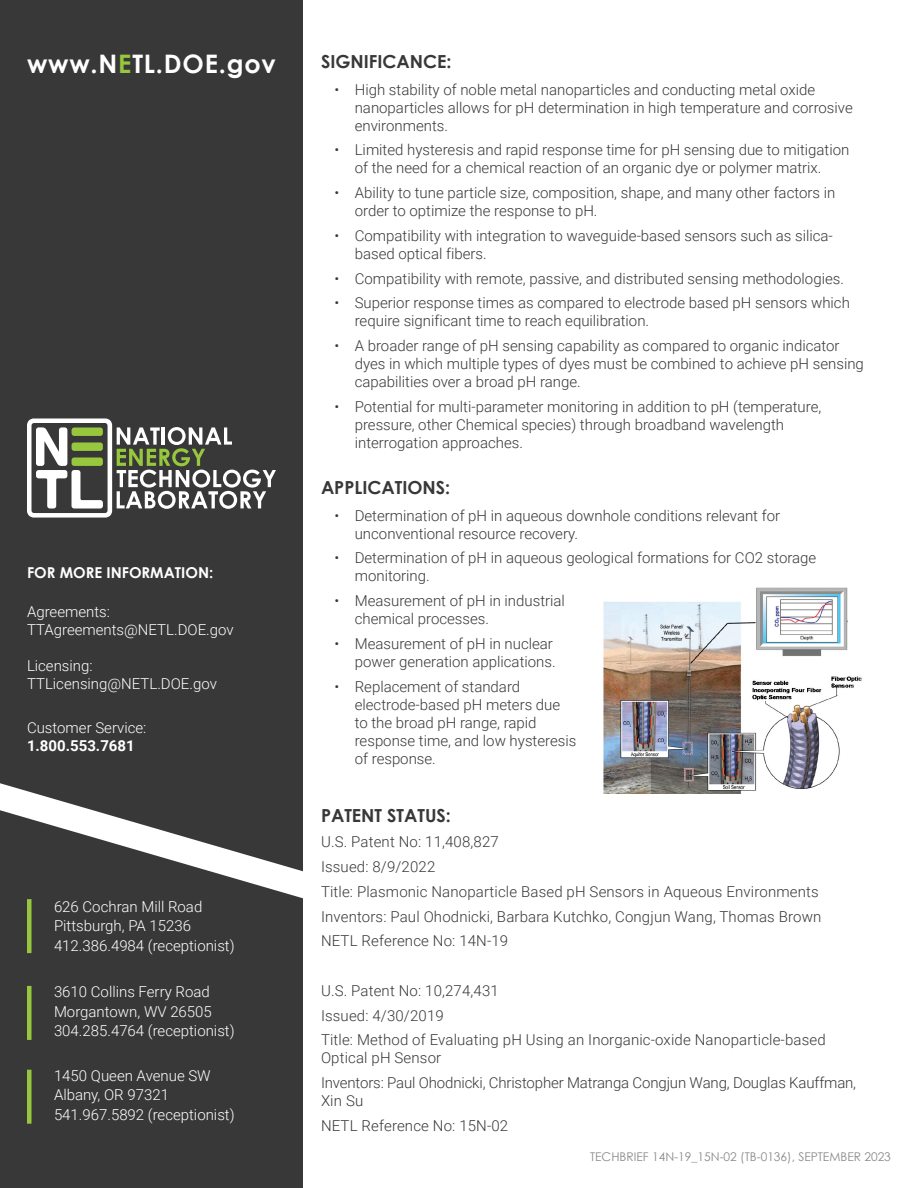
<style>
.page{position:relative;width:918px;height:1188px;background:#fff}
.page>*{position:absolute;margin:0;border:0;box-sizing:border-box;transform-origin:0 0}
.t1{font:700 25.5px "Century Gothic";letter-spacing:.03em;color:#fff}
.Subheader{font:700 18px "Century Gothic";color:#383838}
.Bulleted_List{font:300 15px/18px "Roboto";color:#383838}
.Body_text{font:300 15px/18px "Roboto";letter-spacing:.01em;color:#383838}
.t2{font:300 15px/19.5px "Roboto";color:#fff}
.Body_text-2{font:300 15px/18px "Roboto";letter-spacing:-.01em;color:#383838}
.t3{font:700 15px "Century Gothic";color:#fff}
.t4{font:700 15px "Roboto";color:#fff}
.t5{font:12px "Century Gothic";color:#878a8c}
.s1{color:#96c73d}
</style>
<div class="page">
<div style="left:0;top:0;width:303px;height:1188px;background:#383838"></div>
<svg style="left:27px;top:418px;width:249px;height:100px"></svg>
<div style="left:27px;top:899px;width:5px;height:54px;background:#96c73d"></div>
<div style="left:27px;top:986px;width:5px;height:54px;background:#96c73d"></div>
<div style="left:27px;top:1070px;width:5px;height:54px;background:#96c73d"></div>
<svg style="left:0;top:783px;width:303px;height:118px"></svg>
<img style="left:603px;top:587px;width:259px;height:207px">
<h1 class="t1" style="left:27px;top:45px;width:250px">www.N<span class="s1">E</span>TL.DOE.gov</h1>
<p class="t3" style="left:27px;top:561px;width:188px">FOR MORE INFORMATION:</p>
<p class="t2" style="left:27px;top:602px;width:208px;line-height:18px">Agreements:<br>TTAgreements@NETL.DOE.gov</p>
<p class="t2" style="left:27px;top:656px;width:191px;line-height:18px">Licensing:<br>TTLicensing@NETL.DOE.gov</p>
<p class="t2" style="left:27px;top:717px;width:121px">Customer Service:</p>
<p class="t4" style="left:27px;top:735px;width:109px">1.800.553.7681</p>
<p class="t2" style="left:54px;top:896px;width:182px">626 Cochran Mill Road<br>Pittsburgh, PA 15236<br>412.386.4984 (receptionist)</p>
<p class="t2" style="left:54px;top:982px;width:182px">3610 Collins Ferry Road<br>Morgantown, WV 26505<br>304.285.4764 (receptionist)</p>
<p class="t2" style="left:54px;top:1065px;width:182px">1450 Queen Avenue SW<br>Albany, OR 97321<br>541.967.5892 (receptionist)</p>
<p class="Subheader" style="left:321px;top:47px;width:132px">SIGNIFICANCE:</p>
<p class="Bulleted_List" style="left:355px;top:80px;width:500px;text-indent:-20px">• High stability of noble metal nanoparticles and conducting metal oxide nanoparticles allows for pH determination in high temperature and corrosive environments.</p>
<p class="Bulleted_List" style="left:334px;top:141px;width:516px;text-align:center">• Limited hysteresis and rapid response time for pH sensing due to mitigation of the need for a chemical reaction of an organic dye or polymer matrix.</p>
<p class="Bulleted_List" style="left:355px;top:183px;width:482px;text-indent:-20px">• Ability to tune particle size, composition, shape, and many other factors in order to optimize the response to pH.</p>
<p class="Bulleted_List" style="left:355px;top:226px;width:480px;text-indent:-20px">• Compatibility with integration to waveguide-based sensors such as silica&shy;based optical fibers.</p>
<p class="Bulleted_List" style="left:334px;top:269px;width:511px">• Compatibility with remote, passive, and distributed sensing methodologies.</p>
<p class="Bulleted_List" style="left:355px;top:294px;width:497px;text-indent:-20px">• Superior response times as compared to electrode based pH sensors which require significant time to reach equilibration.</p>
<p class="Bulleted_List" style="left:355px;top:336px;width:511px;text-indent:-20px">• A broader range of pH sensing capability as compared to organic indicator dyes in which multiple types of dyes must be combined to achieve pH sensing capabilities over a broad pH range.</p>
<p class="Bulleted_List" style="left:355px;top:397px;width:468px;text-indent:-20px">• Potential for multi-parameter monitoring in addition to pH (temperature, pressure, other Chemical species) through broadband wavelength interrogation approaches.</p>
<p class="Subheader" style="left:321px;top:474px;width:131px">APPLICATIONS:</p>
<p class="Bulleted_List" style="left:355px;top:506px;width:427px;text-indent:-20px">• Determination of pH in aqueous downhole conditions relevant for unconventional resource recovery.</p>
<p class="Bulleted_List" style="left:355px;top:549px;width:463px;text-indent:-20px">• Determination of pH in aqueous geological formations for CO2 storage monitoring.</p>
<p class="Bulleted_List" style="left:355px;top:591px;width:212px;text-indent:-20px">• Measurement of pH in industrial chemical processes.</p>
<p class="Bulleted_List" style="left:334px;top:634px;width:223px;text-align:right">• Measurement of pH in nuclear power generation applications.</p>
<p class="Bulleted_List" style="left:355px;top:677px;width:223px;text-indent:-20px">• Replacement of standard electrode-based pH meters due to the broad pH range, rapid response time, and low hysteresis of response.</p>
<p class="Subheader" style="left:321px;top:802px;width:131px">PATENT STATUS:</p>
<p class="Body_text" style="left:321px;top:833px;width:179px">U.S. Patent No: 11,408,827</p>
<p class="Body_text" style="left:321px;top:857px;width:116px">Issued: 8/9/2022</p>
<p class="Body_text" style="left:321px;top:882px;width:499px">Title: Plasmonic Nanoparticle Based pH Sensors in Aqueous Environments</p>
<p class="Body_text" style="left:321px;top:907px;width:502px">Inventors: Paul Ohodnicki, Barbara Kutchko, Congjun Wang, Thomas Brown</p>
<p class="Body_text" style="left:321px;top:932px;width:189px">NETL Reference No: 14N-19</p>
<p class="Body_text" style="left:321px;top:981px;width:179px">U.S. Patent No: 10,274,431</p>
<p class="Body_text" style="left:321px;top:1006px;width:124px">Issued: 4/30/2019</p>
<p class="Body_text" style="left:321px;top:1031px;width:506px">Title: Method of Evaluating pH Using an Inorganic-oxide Nanoparticle-based<br>Optical pH Sensor</p>
<p class="Body_text-2" style="left:321px;top:1073px;width:537px">Inventors: Paul Ohodnicki, Christopher Matranga Congjun Wang, Douglas Kauffman,<br>Xin Su</p>
<p class="Body_text" style="left:321px;top:1116px;width:189px">NETL Reference No: 15N-02</p>
<p class="t5" style="left:590px;top:1148px;width:302px">TECHBRIEF 14N-19_15N-02 (TB-0136), SEPTEMBER 2023</p>
</div>
